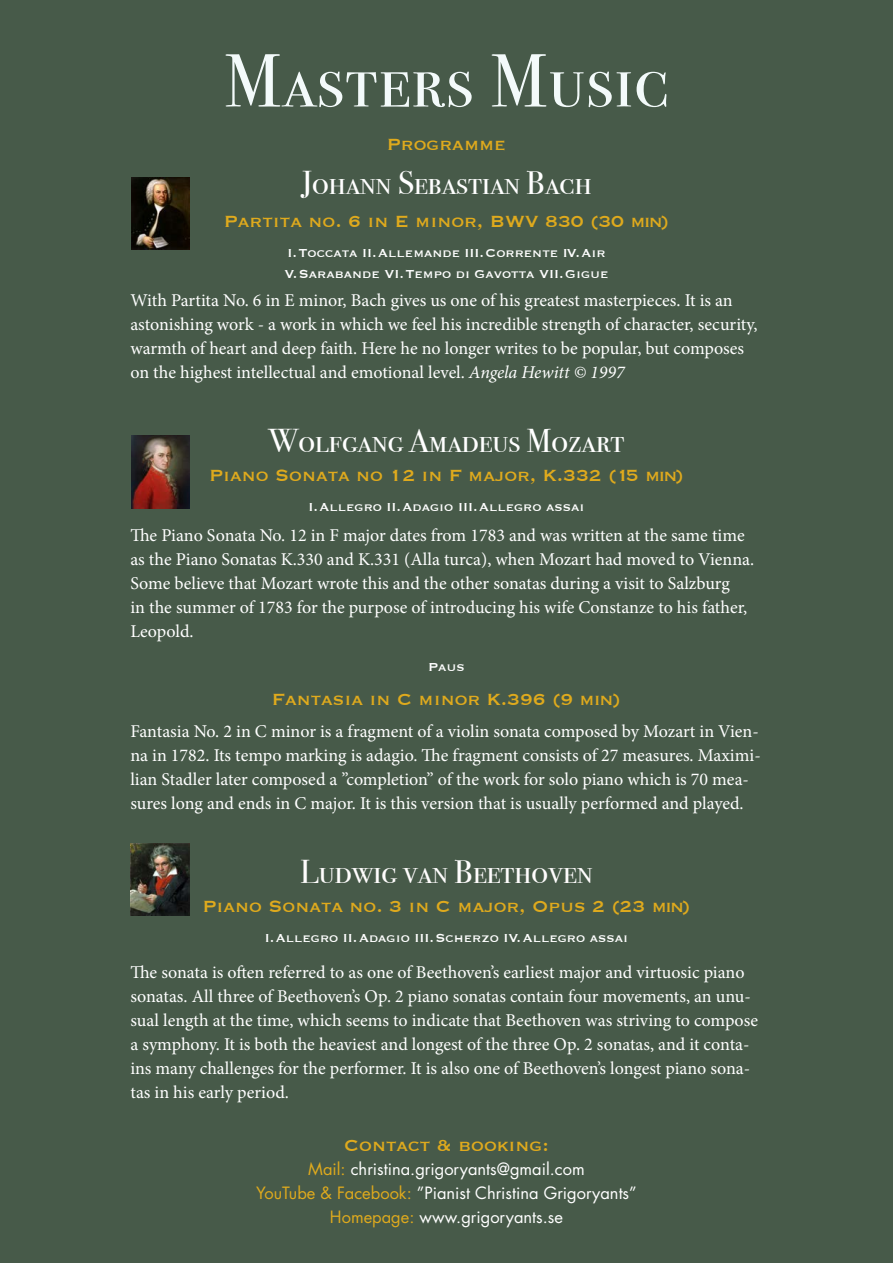
<style>
.page{position:relative;width:893px;height:1263px;background:#475a49}
.page>*{position:absolute;margin:0;border:0;box-sizing:border-box;transform-origin:0 0}
.t1{font:75.15px "Bodoni Svty Two SCITCTT";letter-spacing:.02em;color:#f3fafa}
.kompositör{font:33px "Bodoni Svty Two SCITCTT";color:#fff}
.kompositör-2{font:33px "Bodoni Svty Two SCITCTT";color:#fffdfd}
.titel{font:21px "Copperplate";color:#dfaa1d}
.t2{font:18px/24px "Minion Pro";letter-spacing:-.005em;color:#fff}
.t3{font:16.5px/24px "Futura Std";color:#fff;text-align:center}
.Subtitles{font:15px/21px "Copperplate";color:#fff}
.Subtitles_-_kopia{font:15px "Copperplate";color:#fff}
.s1{font-style:italic}
.s2{color:#dfaa1d}
</style>
<div class="page">
<img style="left:131px;top:178px;width:59px;height:72px">
<img style="left:130px;top:843px;width:59px;height:72px">
<img style="left:131px;top:436px;width:59px;height:72px">
<p class="t1" style="left:224px;top:36px;width:446px">Masters Music</p>
<p class="titel" style="left:387px;top:131px;width:121px">Programme</p>
<p class="kompositör" style="left:301px;top:163px;width:292px">Johann Sebastian Bach</p>
<p class="titel" style="left:224px;top:208px;width:447px">Partita no. 6 in E minor, BWV 830 (30 min)</p>
<p class="Subtitles" style="left:284px;top:242px;width:326px">I.Toccata II.Allemande III.Corrente IV.Air<br>V.Sarabande VI.Tempo di Gavotta VII.Gigue</p>
<p class="t2" style="left:130px;top:289px;width:629px">With Partita No. 6 in E minor, Bach gives us one of his greatest masterpieces. It is an astonishing work - a work in which we feel his incredible strength of character, security, warmth of heart and deep faith. Here he no longer writes to be popular, but composes on the highest intellectual and emotional level. <span class="s1">Angela Hewitt © 1997</span></p>
<p class="kompositör" style="left:269px;top:421px;width:357px">Wolfgang Amadeus Mozart</p>
<p class="titel" style="left:209px;top:462px;width:476px">Piano Sonata no 12 in F major, K.332 (15 min)</p>
<p class="Subtitles" style="left:308px;top:495px;width:278px">I.Allegro II.Adagio III.Allegro assai</p>
<p class="t2" style="left:130px;top:523px;width:625px">The Piano Sonata No. 12 in F major dates from 1783 and was written at the same time as the Piano Sonatas K.330 and K.331 (Alla turca), when Mozart had moved to Vienna.<br>Some believe that Mozart wrote this and the other sonatas during a visit to Salzburg<br>in the summer of 1783 for the purpose of introducing his wife Constanze to his father, Leopold.</p>
<p class="Subtitles_-_kopia" style="left:428px;top:657px;width:38px">Paus</p>
<p class="titel" style="left:272px;top:685px;width:350px">Fantasia in C minor K.396 (9 min)</p>
<p class="t2" style="left:130px;top:719px;width:632px">Fantasia No. 2 in C minor is a fragment of a violin sonata composed by Mozart in Vien&shy;na in 1782. Its tempo marking is adagio. The fragment consists of 27 measures. Maximi&shy;lian Stadler later composed a ”completion” of the work for solo piano which is 70 mea&shy;sures long and ends in C major. It is this version that is usually performed and played.</p>
<p class="kompositör-2" style="left:300px;top:852px;width:294px">Ludwig van Beethoven</p>
<p class="titel" style="left:203px;top:893px;width:489px">Piano Sonata no. 3 in C major, Opus 2 (23 min)</p>
<p class="Subtitles" style="left:265px;top:926px;width:365px">I.Allegro II.Adagio III.Scherzo IV.Allegro assai</p>
<p class="t2" style="left:130px;top:961px;width:629px">The sonata is often referred to as one of Beethoven’s earliest major and virtuosic piano sonatas. All three of Beethoven’s Op. 2 piano sonatas contain four movements, an unu&shy;sual length at the time, which seems to indicate that Beethoven was striving to compose a symphony. It is both the heaviest and longest of the three Op. 2 sonatas, and it conta&shy;ins many challenges for the performer. It is also one of Beethoven’s longest piano sona&shy;tas in his early period.</p>
<p class="titel" style="left:344px;top:1132px;width:206px">Contact &amp; booking:</p>
<p class="t3" style="left:256px;top:1157px;width:382px"><span class="s2">Mail:</span> christina.grigoryants@gmail.com<br><span class="s2">YouTube &amp; Facebook:</span> ”Pianist Christina Grigoryants”<br><span class="s2">Homepage:</span> www.grigoryants.se</p>
</div>
